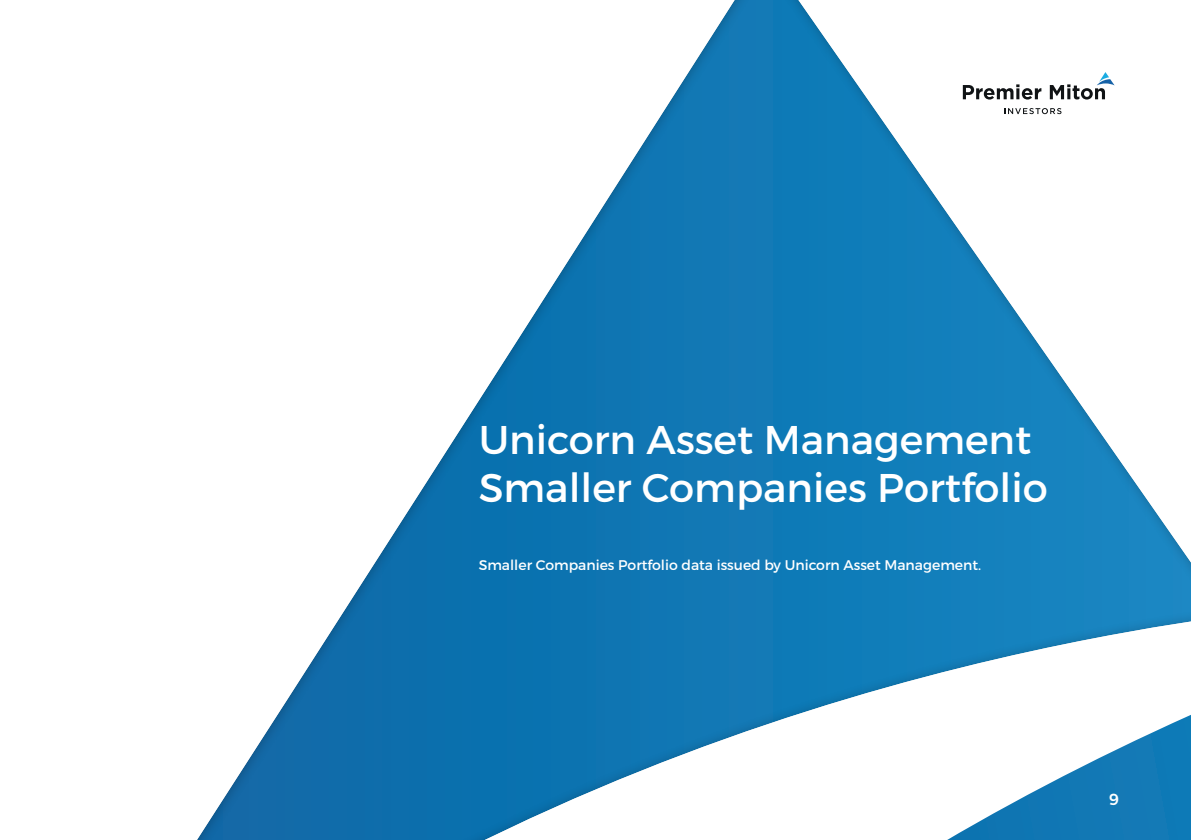
<style>
.page{position:relative;width:1191px;height:840px;background:#fff}
.page>*{position:absolute;margin:0;border:0;box-sizing:border-box;transform-origin:0 0}
.Heading{font:40px "Montserrat";color:#fff}
.t1{font:500 16px "Montserrat";color:#fff}
.t2{font:14px "Montserrat";color:#fff}
</style>
<div class="page">
<div style="left:0;top:0;width:1191px;height:839px;background:#231f20;opacity:.3"></div>
<p class="Heading" style="left:478px;top:414px;width:554px">Unicorn Asset Management</p>
<p class="Heading" style="left:478px;top:462px;width:570px">Smaller Companies Portfolio</p>
<p class="t2" style="left:478px;top:556px;width:504px">Smaller Companies Portfolio data issued by Unicorn Asset Management.</p>
<p class="t1" style="left:1109px;top:789px;width:11px">9</p>
</div>
